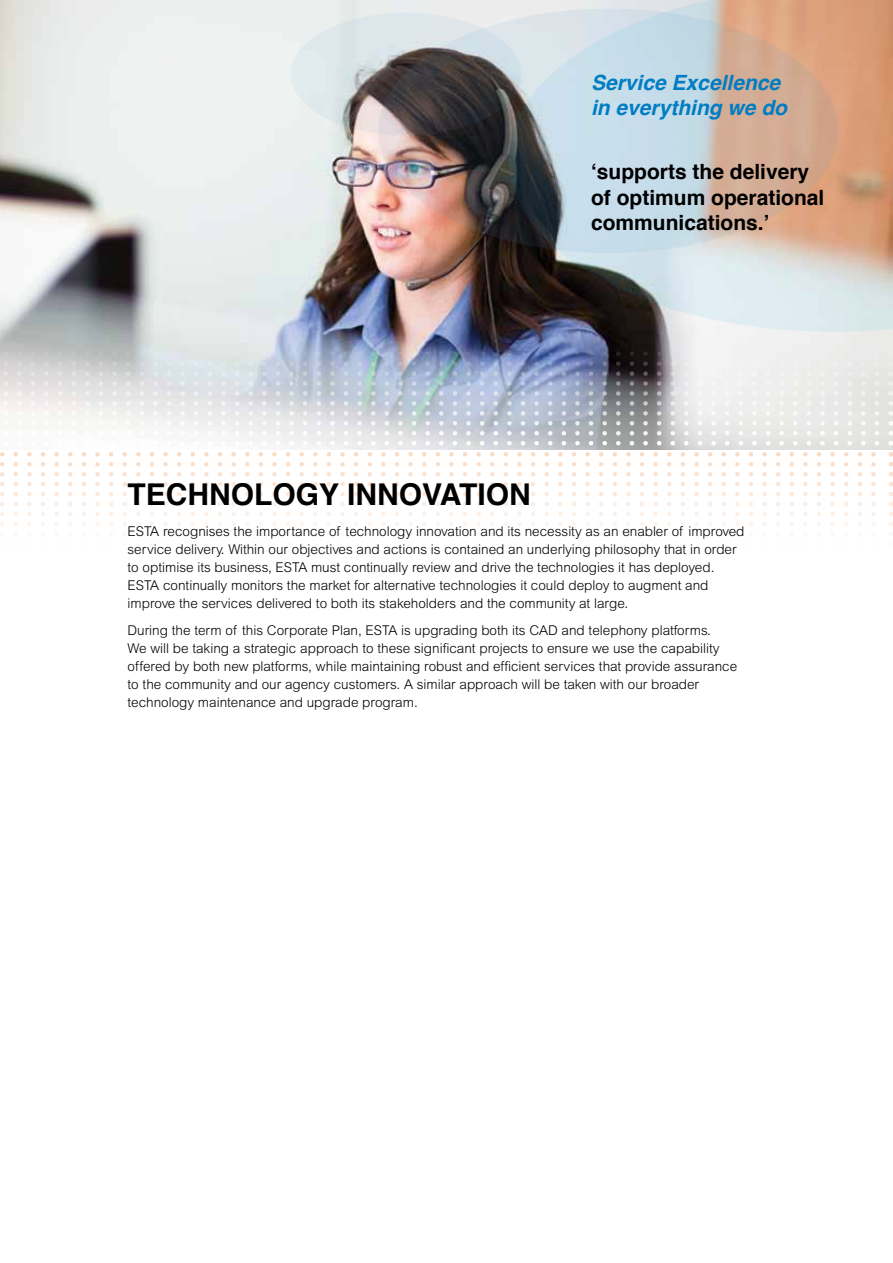
<style>
.page{position:relative;width:893px;height:1263px;background:#fff}
.page>*{position:absolute;margin:0;border:0;box-sizing:border-box;transform-origin:0 0}
.t1{font:700 30px "Helvetica";color:#000}
.t2{font:700 21px/25.5px "Helvetica";color:#000}
.t3{font:italic 700 21px/25.5px "Helvetica";color:#007dc3}
.t4{font:300 13.5px/18px "Arial";color:#000}
</style>
<div class="page">
<img style="left:0;top:0;width:893px;height:449px">
<img style="left:378px;top:9px;width:460px;height:244px;border-radius:50%">
<svg style="left:291px;top:13px;width:230px;height:122px"></svg>
<svg style="left:890px;top:351px;width:1px;height:84px"></svg>
<svg style="left:0;top:351px;width:877px;height:84px"></svg>
<svg style="left:0;top:441px;width:877px;height:4px"></svg>
<svg style="left:0;top:532px;width:875px;height:4px"></svg>
<svg style="left:0;top:522px;width:876px;height:4px"></svg>
<svg style="left:0;top:512px;width:876px;height:4px"></svg>
<svg style="left:0;top:502px;width:876px;height:4px"></svg>
<svg style="left:0;top:492px;width:876px;height:4px"></svg>
<svg style="left:0;top:482px;width:876px;height:4px"></svg>
<svg style="left:0;top:472px;width:876px;height:4px"></svg>
<svg style="left:0;top:452px;width:876px;height:14px"></svg>
<svg style="left:509px;top:0;width:384px;height:332px"></svg>
<h2 class="t3" style="left:591px;top:70px;width:198px">Service Excellence in everything we do</h2>
<h2 class="t2" style="left:591px;top:159px;width:235px">‘supports the delivery of optimum operational communications.’</h2>
<h1 class="t1" style="left:128px;top:470px;width:104px">Technolo</h1>
<h1 class="t1" style="left:296px;top:470px;width:81px">gy innovat</h1>
<h1 class="t1" style="left:478px;top:470px;width:31px">ion</h1>
<p class="t4" style="left:128px;top:522px;width:618px">ESTA recognises the importance of technology innovation and its necessity as an enabler of improved service delivery. Within our objectives and actions is contained an underlying philosophy that in order to optimise its business, ESTA must continually review and drive the technologies it has deployed.<br>ESTA continually monitors the market for alternative technologies it could deploy to augment and improve the services delivered to both its stakeholders and the community at large.</p>
<p class="t4" style="left:128px;top:621px;width:611px">During the term of this Corporate Plan, ESTA is upgrading both its CAD and telephony platforms.<br>We will be taking a strategic approach to these significant projects to ensure we use the capability offered by both new platforms, while maintaining robust and efficient services that provide assurance to the community and our agency customers. A similar approach will be taken with our broader technology maintenance and upgrade program.</p>
</div>
